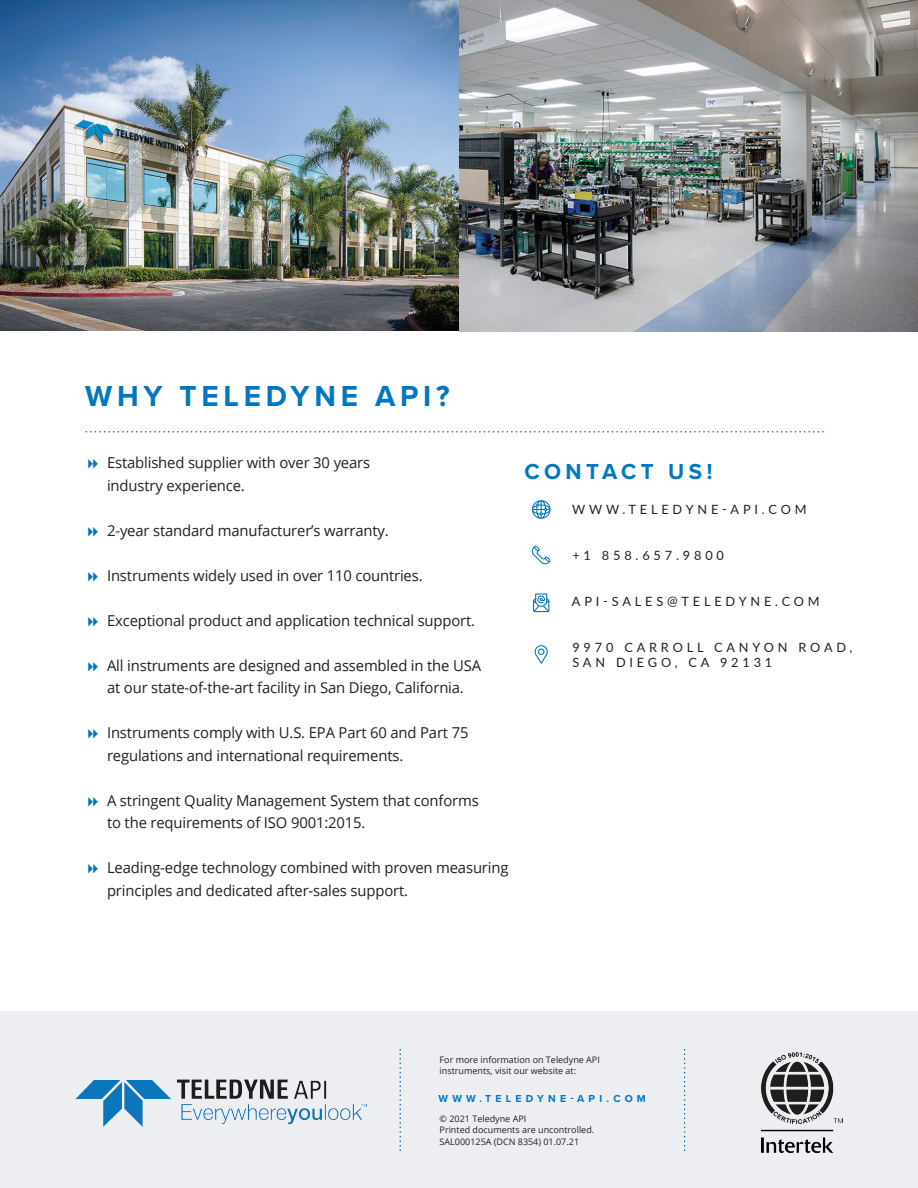
<style>
.page{position:relative;width:918px;height:1188px;background:#fff}
.page>*{position:absolute;margin:0;border:0;box-sizing:border-box;transform-origin:0 0}
.t1{font:700 30px "Proxima Nova";letter-spacing:.16em;color:#0077c0}
.t2{font:700 22.5px "Proxima Nova";letter-spacing:.2em;color:#0077c0}
.t3{font:15px/22.5px "Open Sans";letter-spacing:-.01em;color:#231f20}
.t4{font:12.75px/15.3px "Lato";letter-spacing:.3em;color:#231f20}
.t5{font:700 10.5px "Proxima Nova";letter-spacing:.4em;color:#0077c0}
.t6{font:9px/11.6px "Open Sans";color:#231f20}
</style>
<div class="page">
<img style="left:0;top:0;width:918px;height:331px">
<div style="left:0;top:1011px;width:918px;height:177px;background:#eceef1"></div>
<svg style="left:535px;top:645px;width:13px;height:19px"></svg>
<svg style="left:531px;top:545px;width:20px;height:20px"></svg>
<svg style="left:533px;top:593px;width:16px;height:19px"></svg>
<svg style="left:532px;top:500px;width:19px;height:19px"></svg>
<svg style="left:85px;top:431px;width:738px;height:2px"></svg>
<img style="left:75px;top:1079px;width:292px;height:47px">
<svg style="left:684px;top:1050px;width:1px;height:102px"></svg>
<svg style="left:399px;top:1050px;width:2px;height:102px"></svg>
<img style="left:762px;top:1052px;width:81px;height:100px">
<h1 class="t1" style="left:85px;top:374px;width:366px">WHY TELEDYNE API?</h1>
<p class="t3" style="left:107px;top:451px;width:265px">Established supplier with over 30 years industry experience.</p>
<p class="t3" style="left:107px;top:519px;width:283px">2-year standard manufacturer’s warranty.</p>
<p class="t3" style="left:107px;top:564px;width:317px">Instruments widely used in over 110 countries.</p>
<p class="t3" style="left:107px;top:609px;width:370px">Exceptional product and application technical support.</p>
<p class="t3" style="left:107px;top:654px;width:376px">All instruments are designed and assembled in the USA at our state-of-the-art facility in San Diego, California.</p>
<p class="t3" style="left:107px;top:721px;width:363px">Instruments comply with U.S. EPA Part 60 and Part 75 regulations and international requirements.</p>
<p class="t3" style="left:107px;top:789px;width:373px">A stringent Quality Management System that conforms to the requirements of ISO 9001:2015.</p>
<p class="t3" style="left:107px;top:856px;width:403px">Leading-edge technology combined with proven measuring principles and dedicated after-sales support.</p>
<h2 class="t2" style="left:524px;top:454px;width:189px">CONTACT US!</h2>
<p class="t4" style="left:572px;top:501px;width:236px">WWW.TELEDYNE-API.COM</p>
<p class="t4" style="left:572px;top:547px;width:153px">+1 858.657.9800</p>
<p class="t4" style="left:572px;top:593px;width:249px">API-SALES@TELEDYNE.COM</p>
<p class="t4" style="left:572px;top:639px;width:282px">9970 CARROLL CANYON ROAD,<br>SAN DIEGO, CA 92131</p>
<p class="t6" style="left:440px;top:1054px;width:162px;line-height:10.8px">For more information on Teledyne API instruments, visit our website at:</p>
<p class="t5" style="left:439px;top:1090px;width:209px">WWW.TELEDYNE-API.COM</p>
<p class="t6" style="left:440px;top:1112px;width:156px">© 2021 Teledyne API<br>Printed documents are uncontrolled.<br>SAL000125A (DCN 8354) 01.07.21</p>
</div>
